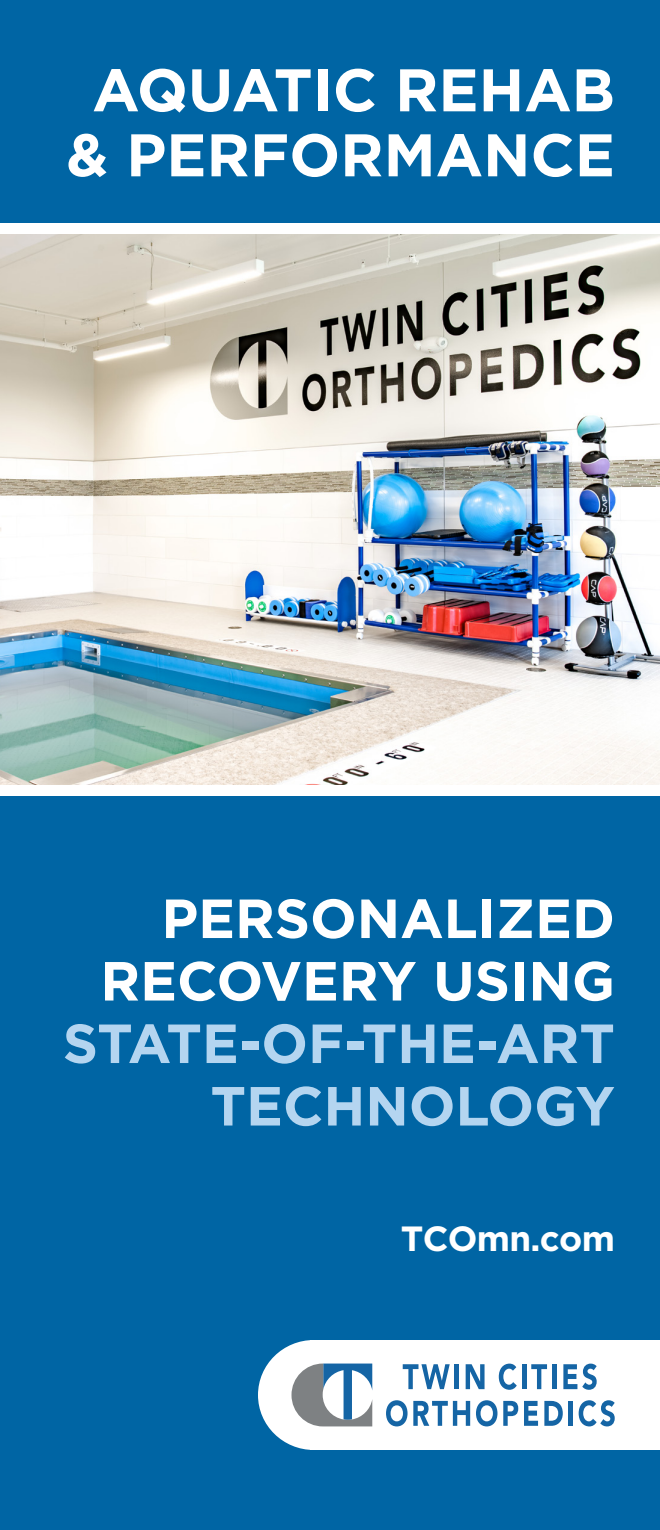
<style>
.page{position:relative;width:660px;height:1530px;background:#0065a4}
.page>*{position:absolute;margin:0;border:0;box-sizing:border-box;transform-origin:0 0}
.t1{font:700 60px/65px "Gotham";color:#fff;text-align:center}
.t2{font:700 55px/62.5px "Gotham";color:#b4d5f0;text-align:right}
.t3{font:700 35px "Gotham";letter-spacing:-.02em;color:#fff}
.s1{color:#fff}
</style>
<div class="page">
<img style="left:0;top:234px;width:660px;height:552px">
<div style="left:0;top:786px;width:660px;height:10px;background:#fff"></div>
<div style="left:0;top:223px;width:660px;height:11px;background:#fff"></div>
<div style="left:310px;top:1340px;width:350px;height:110px;background:#fff"></div>
<div style="left:258px;top:1340px;width:112px;height:110px;background:#fff;border-radius:50%"></div>
<svg style="left:403px;top:1364px;width:47px;height:25px"></svg>
<div style="left:454px;top:1364px;width:5px;height:25px;background:#1565a5"></div>
<svg style="left:466px;top:1364px;width:19px;height:25px"></svg>
<svg style="left:499px;top:1364px;width:18px;height:26px"></svg>
<hr style="left:522px;top:1364px;width:4px;height:25px;background:#1565a5">
<svg style="left:531px;top:1364px;width:16px;height:25px"></svg>
<hr style="left:552px;top:1364px;width:4px;height:25px;background:#1565a5">
<svg style="left:563px;top:1364px;width:34px;height:26px"></svg>
<svg style="left:386px;top:1400px;width:84px;height:26px"></svg>
<svg style="left:476px;top:1400px;width:21px;height:26px"></svg>
<svg style="left:503px;top:1401px;width:15px;height:25px"></svg>
<svg style="left:524px;top:1401px;width:14px;height:25px"></svg>
<svg style="left:544px;top:1401px;width:19px;height:25px"></svg>
<hr style="left:569px;top:1401px;width:4px;height:25px;background:#1565a5">
<svg style="left:579px;top:1400px;width:36px;height:26px"></svg>
<svg style="left:292px;top:1364px;width:80px;height:62px"></svg>
<p class="t1" style="left:66px;top:57px;width:550px">AQUATIC REHAB &amp; PERFORMANCE</p>
<p class="t2" style="left:63px;top:887px;width:554px"><span class="s1">PERSONALIZED<br>RECOVERY USING<br></span>STATE-OF-THE-ART<br>TECHNOLOGY</p>
<p class="t3" style="left:401px;top:1216px;width:216px">TCOmn.com</p>
</div>
